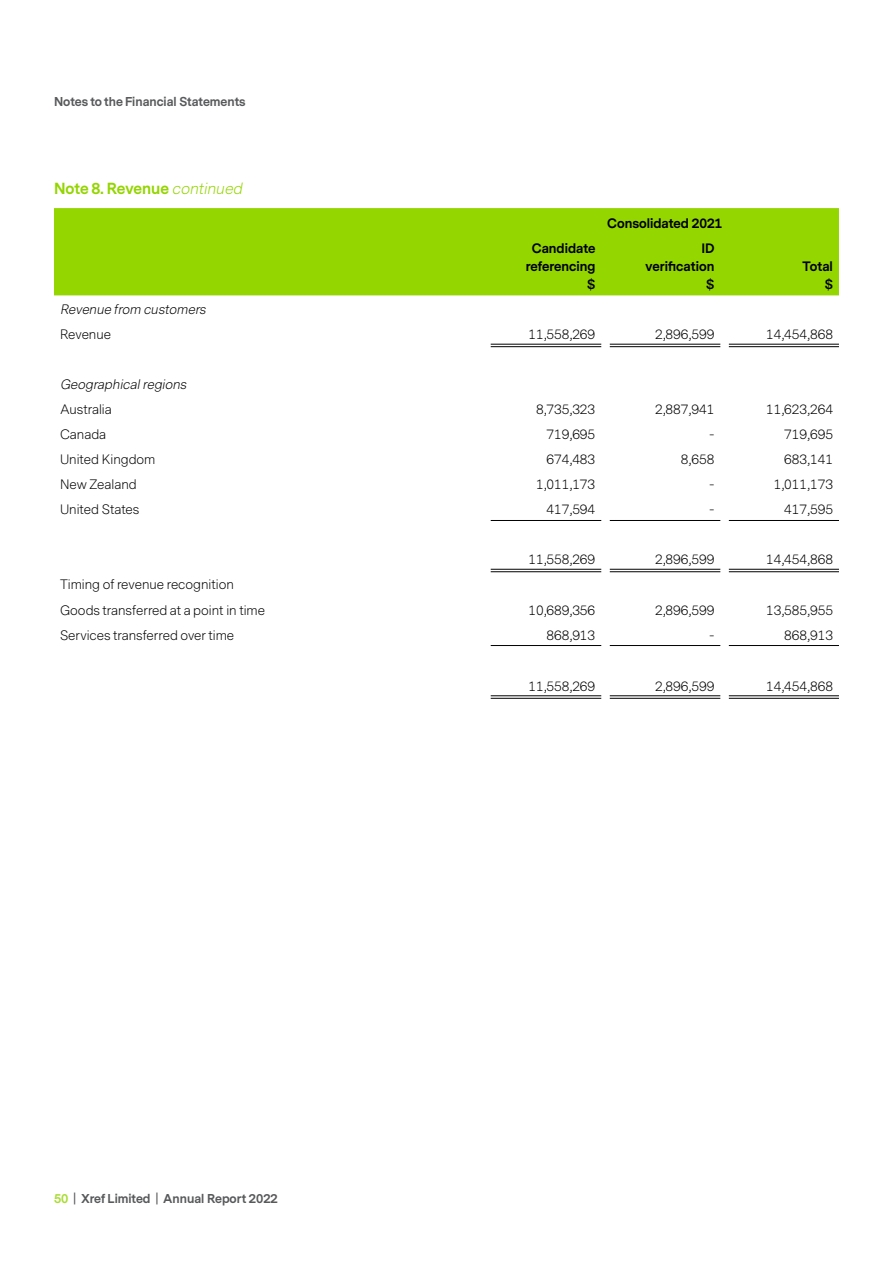
<style>
.page{position:relative;width:893px;height:1263px;background:#fff}
.page>*{position:absolute;margin:0;border:0;box-sizing:border-box;transform-origin:0 0}
.t1{font:700 15px "Messina Sans";color:#94d500}
.t2{font:300 12.75px/25px "Messina Sans";color:#000}
.t3{font:700 12.75px/18px "Messina Sans";color:#000;text-align:right}
.t4{font:italic 300 12.75px "Messina Sans";color:#000}
.t5{font:700 12px "Messina Sans";color:#58595b}
.s1{font-weight:300;font-style:italic}
.s2{color:#a9dd33}
</style>
<div class="page">
<div style="left:54px;top:208px;width:785px;height:87px;background:#94d600"></div>
<hr style="left:491px;top:569px;width:110px;height:1px;background:#000">
<hr style="left:491px;top:571px;width:110px;height:1px;background:#000">
<hr style="left:610px;top:569px;width:110px;height:1px;background:#000">
<hr style="left:610px;top:571px;width:110px;height:1px;background:#000">
<hr style="left:729px;top:569px;width:110px;height:1px;background:#000">
<hr style="left:729px;top:571px;width:110px;height:1px;background:#000">
<hr style="left:491px;top:695px;width:110px;height:1px;background:#000">
<hr style="left:491px;top:698px;width:110px;height:1px;background:#000">
<hr style="left:610px;top:695px;width:110px;height:1px;background:#000">
<hr style="left:610px;top:698px;width:110px;height:1px;background:#000">
<hr style="left:729px;top:695px;width:110px;height:1px;background:#000">
<hr style="left:729px;top:698px;width:110px;height:1px;background:#000">
<hr style="left:491px;top:645px;width:110px;height:1px;background:#000">
<hr style="left:610px;top:645px;width:110px;height:1px;background:#000">
<hr style="left:729px;top:645px;width:110px;height:1px;background:#000">
<hr style="left:491px;top:344px;width:110px;height:1px;background:#000">
<hr style="left:491px;top:346px;width:110px;height:1px;background:#000">
<hr style="left:610px;top:344px;width:110px;height:1px;background:#000">
<hr style="left:610px;top:346px;width:110px;height:1px;background:#000">
<hr style="left:729px;top:344px;width:110px;height:1px;background:#000">
<hr style="left:729px;top:346px;width:110px;height:1px;background:#000">
<hr style="left:491px;top:520px;width:110px;height:1px;background:#000">
<hr style="left:610px;top:520px;width:110px;height:1px;background:#000">
<hr style="left:729px;top:520px;width:110px;height:1px;background:#000">
<p class="t5" style="left:54px;top:93px;width:193px">Notes to the Financial Statements</p>
<p class="t1" style="left:54px;top:177px;width:193px">Note 8. Revenue <span class="s1">continued</span></p>
<p class="t3" style="left:607px;top:214px;width:117px">Consolidated 2021</p>
<p class="t3" style="left:526px;top:240px;width:71px">Candidate referencing $</p>
<p class="t3" style="left:646px;top:240px;width:71px">ID verification $</p>
<p class="t3" style="left:803px;top:258px;width:32px">Total $</p>
<p class="t4" style="left:60px;top:301px;width:150px">Revenue from customers</p>
<p class="t2" style="left:60px;top:323px;width:53px">Revenue</p>
<p class="t2" style="left:528px;top:323px;width:68px">11,558,269</p>
<p class="t2" style="left:655px;top:323px;width:61px">2,896,599</p>
<p class="t2" style="left:766px;top:323px;width:68px">14,454,868</p>
<p class="t4" style="left:60px;top:376px;width:131px">Geographicalregions</p>
<p class="t2" style="left:60px;top:398px;width:53px">Australia</p>
<p class="t2" style="left:536px;top:398px;width:61px">8,735,323</p>
<p class="t2" style="left:655px;top:398px;width:61px">2,887,941</p>
<p class="t2" style="left:766px;top:398px;width:68px">11,623,264</p>
<p class="t2" style="left:60px;top:423px;width:48px">Canada</p>
<p class="t2" style="left:546px;top:423px;width:50px">719,695</p>
<p class="t2" style="left:709px;top:423px;width:7px">-</p>
<p class="t2" style="left:784px;top:423px;width:50px">719,695</p>
<p class="t2" style="left:60px;top:448px;width:97px">United Kingdom</p>
<p class="t2" style="left:546px;top:448px;width:50px">674,483</p>
<p class="t2" style="left:681px;top:448px;width:35px">8,658</p>
<p class="t2" style="left:784px;top:448px;width:50px">683,141</p>
<p class="t2" style="left:60px;top:473px;width:78px">New Zealand</p>
<p class="t2" style="left:536px;top:473px;width:61px">1,011,173</p>
<p class="t2" style="left:709px;top:473px;width:7px">-</p>
<p class="t2" style="left:774px;top:473px;width:61px">1,011,173</p>
<p class="t2" style="left:60px;top:498px;width:81px">United States</p>
<p class="t2" style="left:546px;top:498px;width:50px">417,594</p>
<p class="t2" style="left:709px;top:498px;width:7px">-</p>
<p class="t2" style="left:784px;top:498px;width:50px">417,595</p>
<p class="t2" style="left:528px;top:548px;width:68px">11,558,269</p>
<p class="t2" style="left:655px;top:548px;width:61px">2,896,599</p>
<p class="t2" style="left:766px;top:548px;width:68px">14,454,868</p>
<p class="t2" style="left:60px;top:573px;width:207px">Timing of revenue recognition<br>Goods transferred at a point in time</p>
<p class="t2" style="left:528px;top:598px;width:68px">10,689,356</p>
<p class="t2" style="left:655px;top:598px;width:61px">2,896,599</p>
<p class="t2" style="left:766px;top:598px;width:68px">13,585,955</p>
<p class="t2" style="left:60px;top:623px;width:176px">Services transferred over time</p>
<p class="t2" style="left:546px;top:623px;width:50px">868,913</p>
<p class="t2" style="left:709px;top:623px;width:7px">-</p>
<p class="t2" style="left:784px;top:623px;width:50px">868,913</p>
<p class="t2" style="left:528px;top:674px;width:68px">11,558,269</p>
<p class="t2" style="left:655px;top:674px;width:61px">2,896,599</p>
<p class="t2" style="left:766px;top:674px;width:68px">14,454,868</p>
<p class="t5" style="left:54px;top:1190px;width:225px"><span class="s2">50</span> | Xref Limited | Annual Report 2022</p>
</div>
